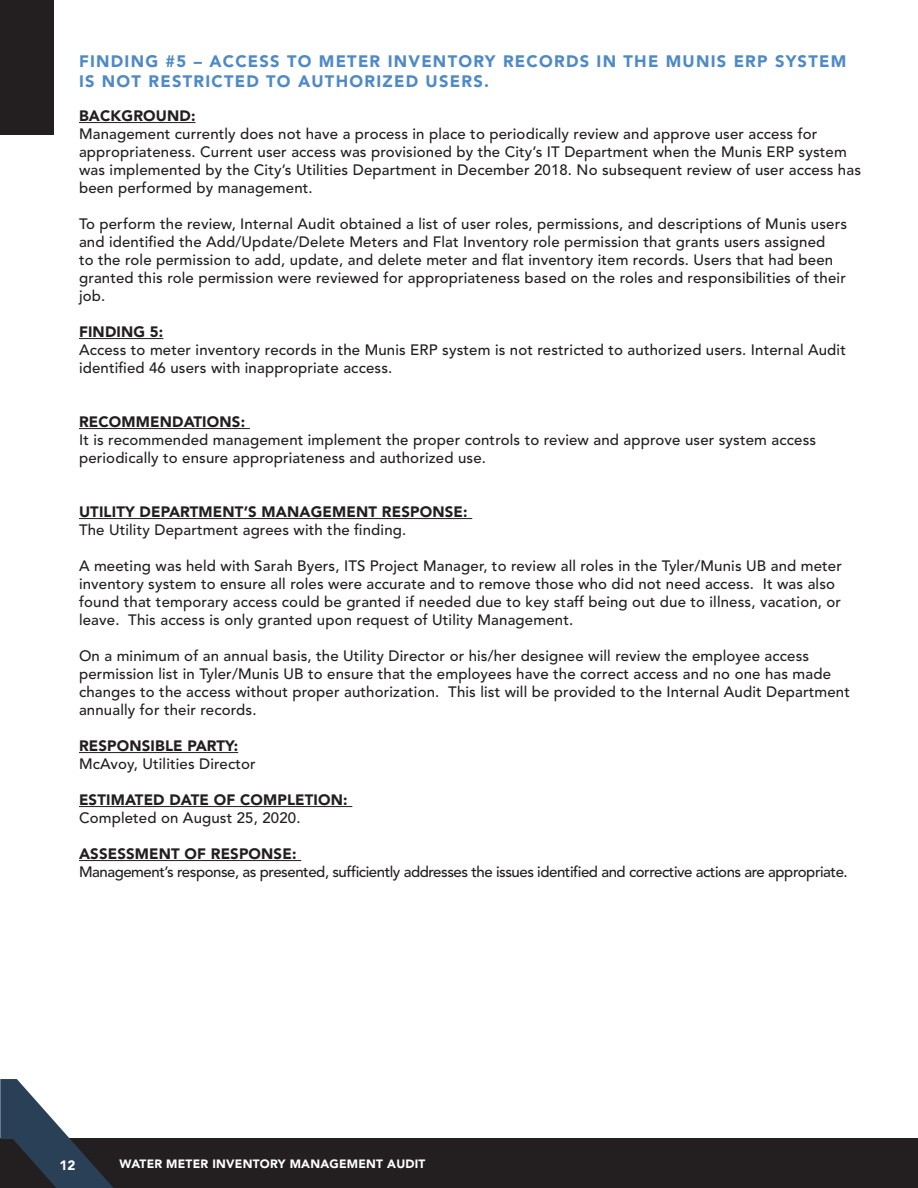
<style>
.page{position:relative;width:918px;height:1188px;background:#fff}
.page>*{position:absolute;margin:0;border:0;box-sizing:border-box;transform-origin:0 0}
.t1{font:900 16.5px/19.8px "Avenir";letter-spacing:.075em;color:#4e8ac6}
.t2{font:500 15px/18px "Avenir";letter-spacing:.01em;color:#231f20}
.t3{font:900 15px "Avenir";letter-spacing:.01em;color:#231f20}
.t4{font:500 15px "Avenir";letter-spacing:-.03em;color:#231f20}
.t5{font:900 13.5px "Avenir";color:#fff}
.t6{font:900 12px "Avenir";letter-spacing:.02em;color:#fff}
</style>
<div class="page">
<div style="left:0;top:1139px;width:918px;height:49px;background:#231f20"></div>
<div style="left:0;top:0;width:54px;height:135px;background:#231f20"></div>
<svg style="left:0;top:1079px;width:118px;height:109px"></svg>
<hr style="left:79px;top:122px;width:116px;height:1px;background:#231f20">
<hr style="left:79px;top:338px;width:84px;height:1px;background:#231f20">
<hr style="left:79px;top:428px;width:171px;height:1px;background:#231f20">
<hr style="left:79px;top:518px;width:393px;height:1px;background:#231f20">
<hr style="left:79px;top:752px;width:159px;height:1px;background:#231f20">
<hr style="left:79px;top:806px;width:273px;height:1px;background:#231f20">
<hr style="left:79px;top:860px;width:222px;height:1px;background:#231f20">
<p class="t1" style="left:79px;top:51px;width:769px">FINDING #5 – ACCESS TO METER INVENTORY RECORDS IN THE MUNIS ERP SYSTEM<br>IS NOT RESTRICTED TO AUTHORIZED USERS.</p>
<p class="t3" style="left:79px;top:107px;width:118px">BACKGROUND:</p>
<p class="t2" style="left:79px;top:125px;width:784px">Management currently does not have a process in place to periodically review and approve user access for appropriateness. Current user access was provisioned by the City’s IT Department when the Munis ERP system was implemented by the City’s Utilities Department in December 2018. No subsequent review of user access has been performed by management.</p>
<p class="t2" style="left:79px;top:215px;width:770px">To perform the review, Internal Audit obtained a list of user roles, permissions, and descriptions of Munis users and identified the Add/Update/Delete Meters and Flat Inventory role permission that grants users assigned<br>to the role permission to add, update, and delete meter and flat inventory item records. Users that had been granted this role permission were reviewed for appropriateness based on the roles and responsibilities of their job.</p>
<p class="t3" style="left:79px;top:323px;width:86px">FINDING 5:</p>
<p class="t2" style="left:79px;top:341px;width:768px">Access to meter inventory records in the Munis ERP system is not restricted to authorized users. Internal Audit identified 46 users with inappropriate access.</p>
<p class="t3" style="left:79px;top:413px;width:168px">RECOMMENDATIONS:</p>
<p class="t2" style="left:79px;top:431px;width:739px">It is recommended management implement the proper controls to review and approve user system access periodically to ensure appropriateness and authorized use.</p>
<p class="t3" style="left:79px;top:503px;width:390px">UTILITY DEPARTMENT’S MANAGEMENT RESPONSE:</p>
<p class="t2" style="left:79px;top:521px;width:329px">The Utility Department agrees with the finding.</p>
<p class="t2" style="left:79px;top:557px;width:765px">A meeting was held with Sarah Byers, ITS Project Manager, to review all roles in the Tyler/Munis UB and meter inventory system to ensure all roles were accurate and to remove those who did not need access. It was also found that temporary access could be granted if needed due to key staff being out due to illness, vacation, or leave. This access is only granted upon request of Utility Management.</p>
<p class="t2" style="left:79px;top:647px;width:772px">On a minimum of an annual basis, the Utility Director or his/her designee will review the employee access permission list in Tyler/Munis UB to ensure that the employees have the correct access and no one has made changes to the access without proper authorization. This list will be provided to the Internal Audit Department annually for their records.</p>
<p class="t3" style="left:79px;top:737px;width:161px">RESPONSIBLE PARTY:</p>
<p class="t2" style="left:79px;top:755px;width:178px">McAvoy, Utilities Director</p>
<p class="t3" style="left:79px;top:791px;width:270px">ESTIMATED DATE OF COMPLETION:</p>
<p class="t2" style="left:79px;top:809px;width:223px">Completed on August 25, 2020.</p>
<p class="t3" style="left:79px;top:845px;width:219px">ASSESSMENT OF RESPONSE:</p>
<p class="t4" style="left:79px;top:863px;width:770px">Management’s response, as presented, sufficiently addresses the issues identified and corrective actions are appropriate.</p>
<p class="t5" style="left:59px;top:1157px;width:18px">12</p>
<p class="t6" style="left:120px;top:1157px;width:307px">WATER METER INVENTORY MANAGEMENT AUDIT</p>
</div>
